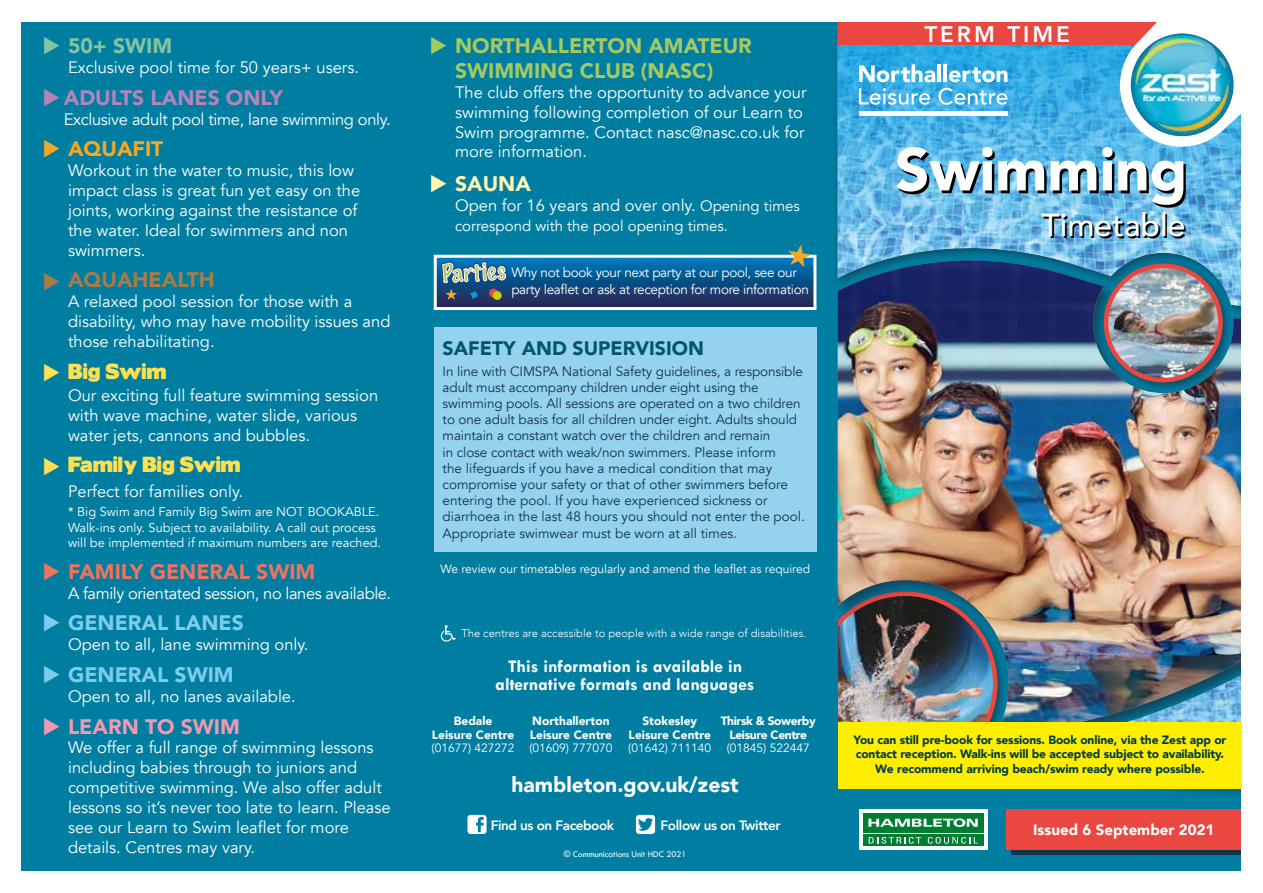
<style>
.page{position:relative;width:1263px;height:893px;background:#fff}
.page>*{position:absolute;margin:0;border:0;box-sizing:border-box;transform-origin:0 0}
.t1{font:900 60px "Avenir";color:#000}
.t2{font:500 31.8px "Avenir";color:#000}
.t3{font:800 22.5px "Avenir";letter-spacing:.13em;color:#fff}
.t4{font:900 21px/25.2px "Avenir";color:#a4ca61}
.t5{font:900 21px "Avenir";color:#7ecbec}
.t6{font:900 21px "Avenir";color:#fff}
.t7{font:900 21px "Avenir";color:#ee7360}
.t8{font:900 21px "Avenir";color:#b684b9}
.t9{font:900 21px "Avenir";color:#f298b0}
.t10{font:900 21px "Avenir";color:#aa7b47}
.t11{font:900 21px "Avenir";color:#82c59f}
.t12{font:900 21px "Avenir";color:#f7a823}
.t13{font:900 21px "Avenir";color:#fff7b2}
.t14{font:19.5px "Boris Black Bloxx";color:#fee050}
.t15{font:900 19.5px "Avenir";color:#005570}
.t16{font:700 18px/18px "Tw Cen";color:#fff;text-align:center}
.t17{font:16.5px/20px "Avenir";color:#fff}
.t18{font:16.5px "Avenir";letter-spacing:-.025em;color:#fff}
.t19{font:16.5px "Avenir";letter-spacing:-.02em;color:#fff}
.t20{font:15px "Avenir";color:#fff}
.t21{font:900 15px "Avenir";color:#fff}
.t22{font:13.5px/16.2px "Avenir";letter-spacing:-.005em;color:#163447}
.t23{font:13.5px/16.2px "Avenir";letter-spacing:-.025em;color:#fff}
.t24{font:800 13.5px "Avenir";letter-spacing:-.03em;color:#fff}
.t25{font:12.75px/15.5px "Avenir";color:#fff}
.t26{font:900 12px/14.4px "Avenir";letter-spacing:-.01em;color:#003b4a;text-align:center}
.t27{font:12px "Avenir";color:#fff}
.t28{font:900 12px/13.5px "Avenir";color:#fff;text-align:center}
.t29{font:900 12px/13.5px "Avenir";letter-spacing:-.03em;color:#fff;text-align:center}
.t30{font:300 11.25px "Avenir";color:#fff}
.t31{font:9px "Tw Cen";color:#fff}
.s1{font-size:15px}
</style>
<div class="page">
<div style="left:838px;top:21px;width:404px;height:851px;background:#007ea2"></div>
<div style="left:21px;top:21px;width:817px;height:851px;background:#007ea2"></div>
<img style="left:838px;top:226px;width:403px;height:13px">
<svg style="left:838px;top:45px;width:403px;height:181px;background:#55b5e6"></svg>
<div style="left:1011px;top:818px;width:245px;height:37px;background:linear-gradient(to right,#123044,#1f3c4e)"></div>
<svg style="left:838px;top:239px;width:404px;height:21px;background:#65aed5"></svg>
<img style="left:838px;top:260px;width:404px;height:462px">
<div style="left:1016px;top:661px;width:247px;height:137px;background:#163447;opacity:.75"></div>
<img style="left:1016px;top:663px;width:226px;height:121px">
<svg style="left:859px;top:809px;width:128px;height:40px;background:#d1e7da"></svg>
<div style="left:863px;top:813px;width:120px;height:19px;background:#007d32"></div>
<div style="left:863px;top:835px;width:120px;height:11px;background:#007d32"></div>
<svg style="left:868px;top:818px;width:110px;height:9px"></svg>
<svg style="left:869px;top:837px;width:52px;height:7px"></svg>
<svg style="left:928px;top:837px;width:50px;height:7px"></svg>
<div style="left:1006px;top:809px;width:250px;height:40px;background:#e9473f"></div>
<svg style="left:859px;top:88px;width:71px;height:17px"></svg>
<svg style="left:938px;top:88px;width:69px;height:17px"></svg>
<hr style="left:859px;top:112px;width:148px;height:4px;background:#fff">
<svg style="left:859px;top:64px;width:76px;height:18px"></svg>
<hr style="left:937px;top:64px;width:4px;height:18px;background:#fff">
<hr style="left:943px;top:64px;width:4px;height:18px;background:#fff">
<svg style="left:949px;top:67px;width:58px;height:15px"></svg>
<div style="left:1242px;top:0;width:21px;height:893px;background:#fff"></div>
<div style="left:1099px;top:259px;width:134px;height:134px;background:#163447;opacity:.75"></div>
<img style="left:1106px;top:266px;width:114px;height:114px;border-radius:57px">
<div style="left:1104px;top:263px;width:119px;height:119px;border:4px solid #e9473f;border-radius:50%"></div>
<div style="left:838px;top:21px;width:404px;height:24px;background:#e9473f"></div>
<svg style="left:1120px;top:21px;width:122px;height:126px;background:#d0dce8"></svg>
<img style="left:1131px;top:33px;width:102px;height:103px;border-radius:51px">
<svg style="left:441px;top:625px;width:15px;height:17px"></svg>
<svg style="left:636px;top:815px;width:19px;height:19px"></svg>
<svg style="left:467px;top:815px;width:20px;height:19px"></svg>
<div style="left:838px;top:722px;width:403px;height:66px;background:#fe0"></div>
<div style="left:434px;top:327px;width:382px;height:224px;background:#94d2ee"></div>
<svg style="left:438px;top:259px;width:374px;height:47px;background:#0d4d84"></svg>
<div style="left:434px;top:255px;width:382px;height:55px;border:3px solid #fff"></div>
<svg style="left:788px;top:244px;width:23px;height:23px"></svg>
<svg style="left:439px;top:254px;width:70px;height:56px;background:#577b95"></svg>
<p class="t11" style="left:43px;top:28px;width:131px">◆ 50+ SWIM</p>
<p class="t17" style="left:68px;top:58px;width:292px">Exclusive pool time for 50 years+ users.</p>
<p class="t8" style="left:43px;top:79px;width:242px">◆ADULTS LANES ONLY</p>
<p class="t19" style="left:64px;top:109px;width:328px">Exclusive adult pool time, lane swimming only.</p>
<p class="t12" style="left:43px;top:131px;width:122px">◆ AQUAFIT</p>
<p class="t17" style="left:68px;top:161px;width:294px">Workout in the water to music, this low impact class is great fun yet easy on the joints, working against the resistance of the water. Ideal for swimmers and non swimmers.</p>
<p class="t10" style="left:43px;top:262px;width:174px">◆ AQUAHEALTH</p>
<p class="t17" style="left:68px;top:292px;width:324px">A relaxed pool session for those with a disability, who may have mobility issues and those rehabilitating.</p>
<p class="t14" style="left:43px;top:356px;width:125px">◆ Big Swim</p>
<p class="t17" style="left:68px;top:386px;width:312px">Our exciting full feature swimming session with wave machine, water slide, various water jets, cannons and bubbles.</p>
<p class="t14" style="left:43px;top:450px;width:200px">◆ Family Big Swim</p>
<p class="t17" style="left:68px;top:481px;width:177px">Perfect for families only.</p>
<p class="t25" style="left:68px;top:504px;width:315px">* Big Swim and Family Big Swim are NOT BOOKABLE.<br>Walk-ins only. Subject to availability. A call out process will be implemented if maximum numbers are reached.</p>
<p class="t7" style="left:43px;top:553px;width:274px">◆ FAMILY GENERAL SWIM</p>
<p class="t18" style="left:68px;top:583px;width:325px">A family orientated session, no lanes available.</p>
<p class="t5" style="left:43px;top:605px;width:203px">◆ GENERAL LANES</p>
<p class="t17" style="left:68px;top:635px;width:242px">Open to all, lane swimming only.</p>
<p class="t5" style="left:43px;top:657px;width:193px">◆ GENERAL SWIM</p>
<p class="t17" style="left:68px;top:686px;width:229px">Open to all, no lanes available.</p>
<p class="t9" style="left:43px;top:708px;width:199px">◆ LEARN TO SWIM</p>
<p class="t17" style="left:68px;top:738px;width:324px">We offer a full range of swimming lessons including babies through to juniors and competitive swimming. We also offer adult lessons so it’s never too late to learn. Please see our Learn to Swim leaflet for more details. Centres may vary.</p>
<p class="t4" style="left:455px;top:33px;width:298px;text-indent:-26px">◆ NORTHALLERTON AMATEUR<br>SWIMMING CLUB (NASC)</p>
<p class="t17" style="left:455px;top:83px;width:353px">The club offers the opportunity to advance your swimming following completion of our Learn to Swim programme. Contact nasc@nasc.co.uk for more information.</p>
<p class="t13" style="left:430px;top:166px;width:103px">◆ SAUNA</p>
<p class="t17" style="left:455px;top:196px;width:346px">Open for 16 years and over only. <span class="s1">Opening times</span></p>
<p class="t20" style="left:455px;top:217px;width:275px">correspond with the pool opening times.</p>
<p class="t23" style="left:511px;top:265px;width:299px">Why not book your next party at our pool, see our party leaflet or ask at reception for more information</p>
<p class="t15" style="left:443px;top:332px;width:263px">SAFETY AND SUPERVISION</p>
<p class="t22" style="left:443px;top:363px;width:364px">In line with CIMSPA National Safety guidelines, a responsible adult must accompany children under eight using the swimming pools. All sessions are operated on a two children to one adult basis for all children under eight. Adults should maintain a constant watch over the children and remain<br>in close contact with weak/non swimmers. Please inform<br>the lifeguards if you have a medical condition that may compromise your safety or that of other swimmers before entering the pool. If you have experienced sickness or diarrhoea in the last 48 hours you should not enter the pool.<br>Appropriate swimwear must be worn at all times.</p>
<p class="t27" style="left:440px;top:562px;width:371px">We review our timetables regularly and amend the leaflet as required</p>
<p class="t30" style="left:461px;top:627px;width:346px">The centres are accessible to people with a wide range of disabilities.</p>
<p class="t16" style="left:496px;top:657px;width:261px">This information is available in alternative formats and languages</p>
<p class="t28" style="left:432px;top:714px;width:84px">Bedale<br>Leisure Centre</p>
<p class="t27" style="left:432px;top:741px;width:84px">(01677) 427272</p>
<p class="t29" style="left:721px;top:714px;width:97px">Thirsk &amp; Sowerby<br>Leisure Centre</p>
<p class="t27" style="left:727px;top:741px;width:84px">(01845) 522447</p>
<p class="t6" style="left:512px;top:767px;width:229px">hambleton.gov.uk/zest</p>
<p class="t28" style="left:530px;top:714px;width:84px;text-align:left">Northallerton<br>Leisure Centre</p>
<p class="t27" style="left:529px;top:741px;width:84px">(01609) 777070</p>
<p class="t28" style="left:628px;top:714px;width:84px">Stokesley<br>Leisure Centre</p>
<p class="t27" style="left:628px;top:741px;width:84px">(01642) 711140</p>
<p class="t24" style="left:491px;top:815px;width:125px">Find us on Facebook</p>
<p class="t24" style="left:661px;top:815px;width:122px">Follow us on Twitter</p>
<p class="t31" style="left:564px;top:849px;width:124px">© Communications Unit HDC 2021</p>
<h3 class="t3" style="left:924px;top:16px;width:147px">TERM TIME</h3>
<h1 class="t1" style="left:897px;top:121px;width:294px">Swimming</h1>
<h2 class="t2" style="left:1043px;top:200px;width:145px">Timetable</h2>
<p class="t26" style="left:853px;top:732px;width:374px">You can still pre-book for sessions. Book online, via the Zest app or contact reception. Walk-ins will be accepted subject to availability.<br>We recommend arriving beach/swim ready where possible.</p>
<p class="t21" style="left:1033px;top:817px;width:183px">Issued 6 September 2021</p>
</div>
